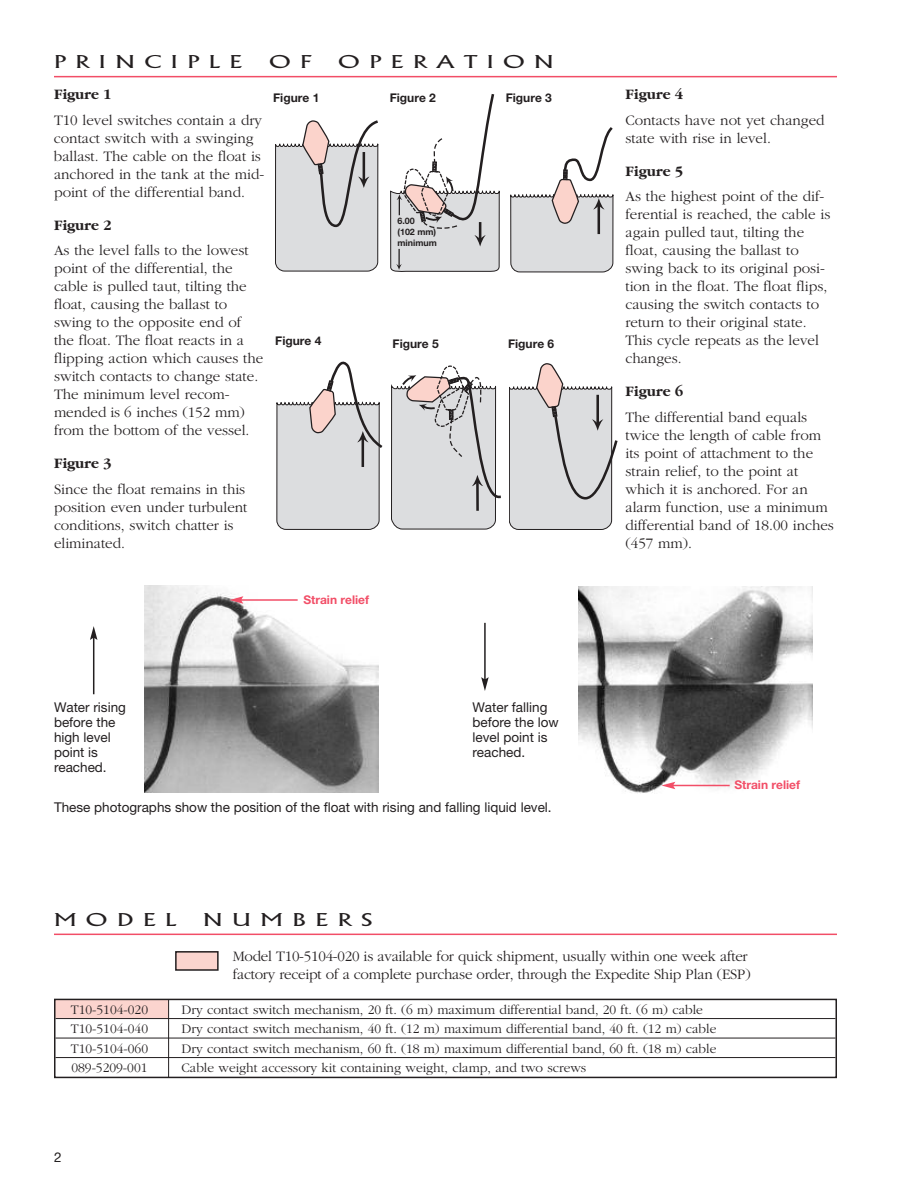
<style>
.page{position:relative;width:918px;height:1188px;background:#fff}
.page>*{position:absolute;margin:0;border:0;box-sizing:border-box;transform-origin:0 0}
.t1{font:300 18px "Alberta Wide";letter-spacing:.525em;color:#231f20}
.t2{font:300 15px/18px "Garamond";color:#231f20}
.t3{font:700 15px "Garamond";color:#231f20}
.t4{font:300 13.5px "Garamond";color:#231f20}
.t5{font:13.5px/15px "Helvetica Neue";color:#231f20}
.t6{font:700 12px "Helvetica Neue";color:#231f20}
.t7{font:700 12px "Helvetica Neue";color:#f24e67}
.t8{font:700 8.85px/10.6px "Helvetica Neue";color:#231f20}
</style>
<div class="page">
<div style="left:55px;top:1000px;width:114px;height:18px;background:#fbd4ce"></div>
<div style="left:54px;top:999px;width:783px;height:79px;border:2px solid #231f20"></div>
<hr style="left:56px;top:1018px;width:780px;height:1px;background:#231f20">
<hr style="left:56px;top:1038px;width:780px;height:1px;background:#231f20">
<hr style="left:56px;top:1057px;width:780px;height:1px;background:#231f20">
<hr style="left:54px;top:934px;width:783px;height:1px;background:#f24e67">
<hr style="left:168px;top:999px;width:1px;height:79px;background:#231f20">
<img style="left:145px;top:585px;width:234px;height:207px">
<img style="left:579px;top:586px;width:234px;height:207px">
<svg style="left:510px;top:127px;width:103px;height:145px"></svg>
<hr style="left:598px;top:204px;width:2px;height:29px;background:#231f20">
<svg style="left:509px;top:363px;width:109px;height:167px"></svg>
<hr style="left:596px;top:396px;width:3px;height:28px;background:#231f20">
<svg style="left:275px;top:120px;width:103px;height:151px;background:#d5d3d5"></svg>
<hr style="left:363px;top:153px;width:2px;height:29px;background:#231f20">
<svg style="left:391px;top:366px;width:110px;height:163px;background:#d0cfd0"></svg>
<svg style="left:390px;top:94px;width:110px;height:178px"></svg>
<hr style="left:93px;top:637px;width:1px;height:57px;background:#231f20">
<svg style="left:90px;top:626px;width:7px;height:14px"></svg>
<hr style="left:484px;top:623px;width:2px;height:57px;background:#231f20">
<svg style="left:481px;top:677px;width:8px;height:14px"></svg>
<hr style="left:673px;top:785px;width:57px;height:1px;background:#f24e67">
<svg style="left:661px;top:782px;width:14px;height:7px"></svg>
<hr style="left:241px;top:599px;width:57px;height:2px;background:#f24e67">
<svg style="left:229px;top:596px;width:14px;height:8px"></svg>
<svg style="left:277px;top:362px;width:105px;height:168px"></svg>
<hr style="left:362px;top:437px;width:2px;height:29px;background:#231f20">
<hr style="left:54px;top:76px;width:783px;height:1px;background:#f24e67">
<div style="left:176px;top:952px;width:42px;height:18px;background:#fbd4ce"></div>
<div style="left:175px;top:951px;width:44px;height:20px;border:2px solid #231f20"></div>
<p class="t1" style="left:54px;top:52px;width:190px">PRINCIPLE</p>
<p class="t1" style="left:269px;top:52px;width:44px">O F</p>
<p class="t1" style="left:338px;top:52px;width:217px">OPERATION</p>
<p class="t3" style="left:54px;top:85px;width:59px">Figure 1</p>
<p class="t2" style="left:54px;top:110px;width:212px">T10 level switches contain a dry contact switch with a swinging ballast. The cable on the float is anchored in the tank at the mid&shy;point of the differential band.</p>
<p class="t3" style="left:54px;top:216px;width:59px">Figure 2</p>
<p class="t2" style="left:54px;top:241px;width:211px">As the level falls to the lowest point of the differential, the cable is pulled taut, tilting the float, causing the ballast to swing to the opposite end of the float. The float reacts in a flipping action which causes the switch contacts to change state.<br>The minimum level recom&shy;mended is 6 inches (152 mm) from the bottom of the vessel.</p>
<p class="t3" style="left:54px;top:454px;width:59px">Figure 3</p>
<p class="t2" style="left:54px;top:479px;width:195px">Since the float remains in this position even under turbulent conditions, switch chatter is eliminated.</p>
<p class="t6" style="left:273px;top:93px;width:48px">Figure 1</p>
<p class="t6" style="left:390px;top:93px;width:48px">Figure 2</p>
<p class="t6" style="left:506px;top:93px;width:48px">Figure 3</p>
<p class="t6" style="left:275px;top:336px;width:48px">Figure 4</p>
<p class="t8" style="left:397px;top:217px;width:41px">6.00<br>(102 mm) minimum</p>
<p class="t6" style="left:393px;top:339px;width:48px">Figure 5</p>
<p class="t6" style="left:508px;top:339px;width:48px">Figure 6</p>
<p class="t7" style="left:303px;top:595px;width:67px">Strain relief</p>
<p class="t5" style="left:54px;top:701px;width:73px">Water rising before the high level point is reached.</p>
<p class="t5" style="left:472px;top:701px;width:88px">Water falling before the low level point is reached.</p>
<p class="t5" style="left:54px;top:801px;width:499px">These photographs show the position of the float with rising and falling liquid level.</p>
<p class="t1" style="left:54px;top:910px;width:124px">MODEL</p>
<p class="t1" style="left:203px;top:910px;width:171px">NUMBERS</p>
<p class="t3" style="left:626px;top:85px;width:59px">Figure 4</p>
<p class="t2" style="left:626px;top:110px;width:201px">Contacts have not yet changed state with rise in level.</p>
<p class="t3" style="left:626px;top:162px;width:59px">Figure 5</p>
<p class="t2" style="left:626px;top:187px;width:206px">As the highest point of the dif&shy;ferential is reached, the cable is again pulled taut, tilting the float, causing the ballast to swing back to its original posi&shy;tion in the float. The float flips, causing the switch contacts to return to their original state.<br>This cycle repeats as the level changes.</p>
<p class="t3" style="left:626px;top:382px;width:59px">Figure 6</p>
<p class="t2" style="left:626px;top:407px;width:210px">The differential band equals twice the length of cable from its point of attachment to the strain relief, to the point at which it is anchored. For an alarm function, use a minimum differential band of 18.00 inches (457 mm).</p>
<p class="t7" style="left:734px;top:780px;width:67px">Strain relief</p>
<p class="t2" style="left:233px;top:947px;width:519px">Model T10-5104-020 is available for quick shipment, usually within one week after factory receipt of a complete purchase order, through the Expedite Ship Plan (ESP)</p>
<p class="t4" style="left:71px;top:1001px;width:79px">T10-5104-020</p>
<p class="t4" style="left:181px;top:1001px;width:523px">Dry contact switch mechanism, 20 ft. (6 m) maximum differential band, 20 ft. (6 m) cable</p>
<p class="t4" style="left:71px;top:1021px;width:79px">T10-5104-040</p>
<p class="t4" style="left:181px;top:1021px;width:536px">Dry contact switch mechanism, 40 ft. (12 m) maximum differential band, 40 ft. (12 m) cable</p>
<p class="t4" style="left:71px;top:1040px;width:79px">T10-5104-060</p>
<p class="t4" style="left:181px;top:1040px;width:536px">Dry contact switch mechanism, 60 ft. (18 m) maximum differential band, 60 ft. (18 m) cable</p>
<p class="t4" style="left:71px;top:1060px;width:78px">089-5209-001</p>
<p class="t4" style="left:181px;top:1060px;width:406px">Cable weight accessory kit containing weight, clamp, and two screws</p>
<p class="t5" style="left:54px;top:1151px;width:9px">2</p>
</div>
